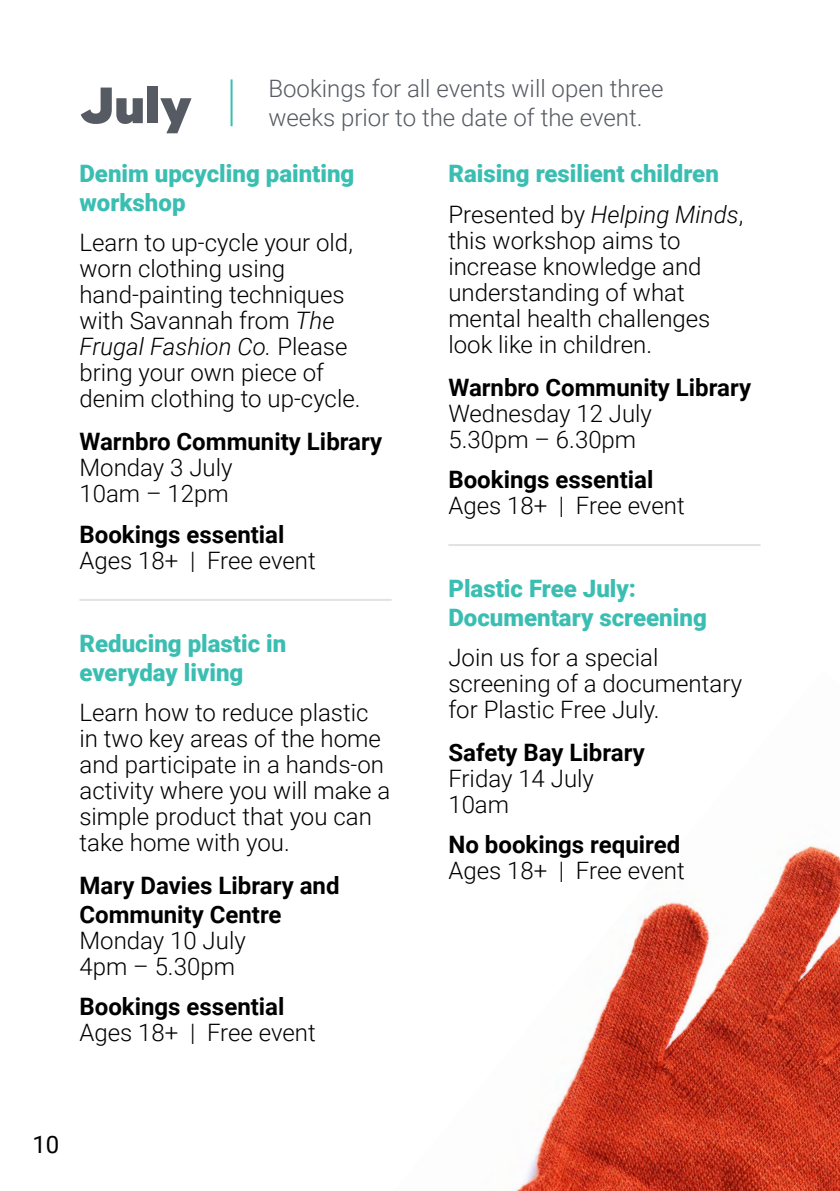
<style>
.page{position:relative;width:840px;height:1191px;background:#fff}
.page>*{position:absolute;margin:0;border:0;box-sizing:border-box;transform-origin:0 0}
.t1{font:900 50.8px "Ridley Grotesk";color:#565a62}
.t2{font:300 24px/26px "Roboto";color:#000}
.t3{font:700 24px/28.8px "Roboto";color:#000}
.t4{font:900 24px/28.8px "Roboto";color:#3bbeb2}
.t5{font:300 24px "Roboto";color:#565a62}
.t6{font:24px "Roboto";color:#000}
.s1{font-style:italic}
.s2{font-weight:300;color:#000}
.s3{font-weight:300;font-style:italic;color:#000}
</style>
<div class="page">
<img style="left:516px;top:845px;width:323px;height:346px">
<hr style="left:79px;top:599px;width:312px;height:2px;background:#e3e2e3">
<hr style="left:448px;top:544px;width:312px;height:2px;background:#e3e2e3">
<hr style="left:230px;top:79px;width:2px;height:47px;background:#3bbeb2">
<h1 class="t1" style="left:79px;top:73px;width:114px">July</h1>
<p class="t5" style="left:268px;top:72px;width:396px">Bookings for all events will open three</p>
<p class="t5" style="left:268px;top:101px;width:375px">weeks prior to the date of the event.</p>
<p class="t4" style="left:79px;top:159px;width:276px">Denim upcycling painting workshop</p>
<p class="t2" style="left:79px;top:229px;width:282px">Learn to up-cycle your old, worn clothing using hand-painting techniques with Savannah from <span class="s1">The<br>Frugal Fashion Co.</span> Please bring your own piece of denim clothing to up-cycle.</p>
<p class="t3" style="left:79px;top:427px;width:304px">Warnbro Community Library</p>
<p class="t2" style="left:79px;top:454px;width:154px">Monday 3 July<br>10am – 12pm</p>
<p class="t3" style="left:79px;top:519px;width:206px">Bookings essential</p>
<p class="t2" style="left:79px;top:546px;width:238px">Ages 18+ | Free event</p>
<p class="t4" style="left:79px;top:628px;width:208px">Reducing plastic in everyday living</p>
<p class="t2" style="left:79px;top:698px;width:312px">Learn how to reduce plastic in two key areas of the home and participate in a hands-on activity where you will make a simple product that you can take home with you.</p>
<p class="t3" style="left:79px;top:870px;width:261px">Mary Davies Library and<br>Community Centre</p>
<p class="t2" style="left:79px;top:926px;width:168px">Monday 10 July<br>4pm – 5.30pm</p>
<p class="t3" style="left:79px;top:991px;width:206px">Bookings essential</p>
<p class="t2" style="left:79px;top:1018px;width:238px">Ages 18+ | Free event</p>
<p class="t4" style="left:448px;top:153px;width:296px;line-height:40.2px">Raising resilient children<br><span class="s2">Presented by</span> <span class="s3">Helping Minds</span><span class="s2">,</span></p>
<p class="t2" style="left:448px;top:226px;width:263px">this workshop aims to increase knowledge and understanding of what mental health challenges look like in children.</p>
<p class="t3" style="left:448px;top:372px;width:304px">Warnbro Community Library</p>
<p class="t2" style="left:448px;top:399px;width:205px">Wednesday 12 July<br>5.30pm – 6.30pm</p>
<p class="t3" style="left:448px;top:464px;width:206px">Bookings essential</p>
<p class="t2" style="left:448px;top:491px;width:238px">Ages 18+ | Free event</p>
<p class="t4" style="left:448px;top:573px;width:260px">Plastic Free July:<br>Documentary screening</p>
<p class="t2" style="left:448px;top:643px;width:295px">Join us for a special screening of a documentary for Plastic Free July.</p>
<p class="t3" style="left:448px;top:737px;width:198px">Safety Bay Library</p>
<p class="t2" style="left:448px;top:764px;width:147px">Friday 14 July<br>10am</p>
<p class="t3" style="left:448px;top:829px;width:233px">No bookings required</p>
<p class="t2" style="left:448px;top:856px;width:238px">Ages 18+ | Free event</p>
<p class="t6" style="left:32px;top:1127px;width:28px">10</p>
</div>
